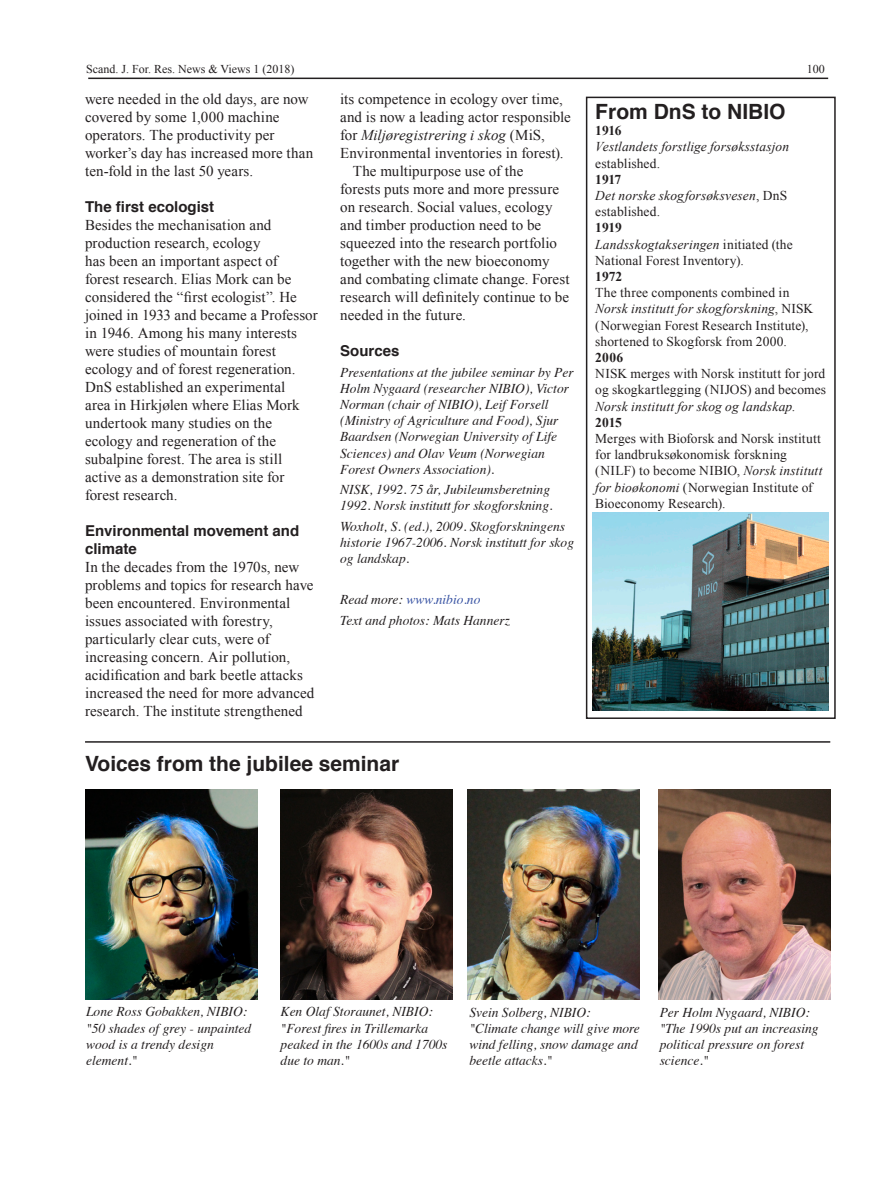
<style>
.page{position:relative;width:893px;height:1191px;background:#fff}
.page>*{position:absolute;margin:0;border:0;box-sizing:border-box;transform-origin:0 0}
.Rubrik_14_pkt{font:700 21px "Helvetica";color:#231f20}
.Brödtext_Scand_J{font:15px/18px "Times New Roman";letter-spacing:.005em;color:#231f20}
.Brödtext_Scand_J_-_i{font:15px/18px "Times New Roman";letter-spacing:.005em;color:#231f20}
.Underrubrik_Scand{font:700 15px/18px "Helvetica";color:#231f20}
.Källa{font:italic 13.5px/16.2px "Times";color:#231f20}
.Brödtext_ruta_9p{font:13.5px/16.2px "Times New Roman";letter-spacing:.005em;color:#231f20}
.Brödtext_ruta_9p-2{font:italic 13.5px/16.2px "Times New Roman";letter-spacing:.01em;color:#231f20}
.Brödtext_ruta_9p-3{font:700 13.5px "Times New Roman";letter-spacing:-.005em;color:#231f20}
.Källa-2{font:italic 13.5px "Times";color:#3853a3}
.t1{font:12px "Times New Roman";color:#231f20}
.s1{font-style:italic}
.s2{color:#231f20}
.s3{font-style:normal}
</style>
<div class="page">
<hr style="left:88px;top:78px;width:740px;height:1px;background:#231f20">
<img style="left:593px;top:512px;width:236px;height:198px">
<img style="left:85px;top:790px;width:172px;height:209px">
<img style="left:281px;top:790px;width:172px;height:209px">
<img style="left:468px;top:790px;width:172px;height:209px">
<hr style="left:85px;top:741px;width:745px;height:1px;background:#231f20">
<img style="left:658px;top:790px;width:172px;height:209px">
<div style="left:586px;top:97px;width:250px;height:622px;border:2px solid #231f20"></div>
<p class="t1" style="left:86px;top:61px;width:210px">Scand. J. For. Res. News &amp; Views 1 (2018)</p>
<p class="t1" style="left:807px;top:61px;width:19px">100</p>
<p class="Brödtext_Scand_J_-_i" style="left:85px;top:90px;width:230px">were needed in the old days, are now covered by some 1,000 machine operators. The productivity per worker’s day has increased more than ten-fold in the last 50 years.</p>
<p class="Underrubrik_Scand" style="left:85px;top:198px;width:131px">The first ecologist</p>
<p class="Brödtext_Scand_J" style="left:85px;top:216px;width:234px">Besides the mechanisation and production research, ecology<br>has been an important aspect of<br>forest research. Elias Mork can be considered the “first ecologist”. He joined in 1933 and became a Professor in 1946. Among his many interests were studies of mountain forest ecology and of forest regeneration.<br>DnS established an experimental<br>area in Hirkjølen where Elias Mork undertook many studies on the ecology and regeneration of the subalpine forest. The area is still active as a demonstration site for forest research.</p>
<p class="Underrubrik_Scand" style="left:85px;top:522px;width:216px">Environmental movement and climate</p>
<p class="Brödtext_Scand_J" style="left:85px;top:558px;width:231px">In the decades from the 1970s, new problems and topics for research have been encountered. Environmental issues associated with forestry, particularly clear cuts, were of increasing concern. Air pollution, acidification and bark beetle attacks increased the need for more advanced research. The institute strengthened</p>
<p class="Brödtext_Scand_J" style="left:340px;top:90px;width:232px">its competence in ecology over time, and is now a leading actor responsible for <span class="s1">Miljøregistrering i skog</span> (MiS, Environmental inventories in forest).</p>
<p class="Brödtext_Scand_J_-_i" style="left:340px;top:162px;width:231px;text-indent:13px">The multipurpose use of the<br>forests puts more and more pressure on research. Social values, ecology and timber production need to be squeezed into the research portfolio together with the new bioeconomy and combating climate change. Forest research will definitely continue to be needed in the future.</p>
<p class="Underrubrik_Scand" style="left:340px;top:342px;width:61px">Sources</p>
<p class="Källa" style="left:340px;top:363px;width:235px">Presentations at the jubilee seminar by Per Holm Nygaard (researcher NIBIO), Victor Norman (chair of NIBIO), Leif Forsell (Ministry of Agriculture and Food), Sjur Baardsen (Norwegian University of Life Sciences) and Olav Veum (Norwegian Forest Owners Association).</p>
<p class="Källa" style="left:340px;top:481px;width:214px">NISK, 1992. 75 år, Jubileumsberetning<br>1992. Norsk institutt for skogforskning.</p>
<p class="Källa" style="left:340px;top:517px;width:235px">Woxholt, S. (ed.), 2009. Skogforskningens historie 1967-2006. Norsk institutt for skog og landskap.</p>
<p class="Källa-2" style="left:340px;top:588px;width:142px"><span class="s2">Read more:</span> www.nibio.no</p>
<p class="Källa" style="left:340px;top:611px;width:171px">Text and photos: Mats Hannerz</p>
<p class="Rubrik_14_pkt" style="left:595px;top:95px;width:192px">From DnS to NIBIO</p>
<p class="Brödtext_ruta_9p-3" style="left:595px;top:121px;width:28px">1916</p>
<p class="Brödtext_ruta_9p-2" style="left:595px;top:138px;width:195px">Vestlandets forstlige forsøksstasjon <span class="s3">established.</span></p>
<p class="Brödtext_ruta_9p-3" style="left:595px;top:170px;width:28px">1917</p>
<p class="Brödtext_ruta_9p-2" style="left:595px;top:187px;width:193px">Det norske skogforsøksvesen<span class="s3">, DnS established.</span></p>
<p class="Brödtext_ruta_9p-3" style="left:595px;top:218px;width:28px">1919</p>
<p class="Brödtext_ruta_9p" style="left:595px;top:236px;width:199px"><span class="s1">Landsskogtakseringen</span> initiated (the<br>National Forest Inventory).</p>
<p class="Brödtext_ruta_9p-3" style="left:595px;top:267px;width:29px">1972</p>
<p class="Brödtext_ruta_9p" style="left:595px;top:284px;width:219px">The three components combined in <span class="s1">Norsk institutt for skogforskning</span>, NISK (Norwegian Forest Research Institute), shortened to Skogforsk from 2000.</p>
<p class="Brödtext_ruta_9p-3" style="left:595px;top:348px;width:29px">2006</p>
<p class="Brödtext_ruta_9p" style="left:595px;top:365px;width:232px;text-align:justify">NISK merges with Norsk institutt for jord og skogkartlegging (NIJOS) and becomes <span class="s1">Norsk institutt for skog og landskap</span>.</p>
<p class="Brödtext_ruta_9p-3" style="left:595px;top:413px;width:28px">2015</p>
<p class="Brödtext_ruta_9p" style="left:595px;top:430px;width:229px">Merges with Bioforsk and Norsk institutt for landbruksøkonomisk forskning (NILF) to become NIBIO, <span class="s1">Norsk institutt for bioøkonomi</span> (Norwegian Institute of Bioeconomy Research).</p>
<p class="Rubrik_14_pkt" style="left:85px;top:746px;width:316px">Voices from the jubilee seminar</p>
<p class="Källa" style="left:86px;top:1003px;width:167px">Lone Ross Gobakken, NIBIO: "50 shades of grey - unpainted wood is a trendy design element."</p>
<p class="Källa" style="left:281px;top:1003px;width:168px">Ken Olaf Storaunet, NIBIO: "Forest fires in Trillemarka peaked in the 1600s and 1700s due to man."</p>
<p class="Källa" style="left:469px;top:1003px;width:172px">Svein Solberg, NIBIO: "Climate change will give more wind felling, snow damage and beetle attacks."</p>
<p class="Källa" style="left:660px;top:1003px;width:160px">Per Holm Nygaard, NIBIO: "The 1990s put an increasing political pressure on forest science."</p>
</div>
